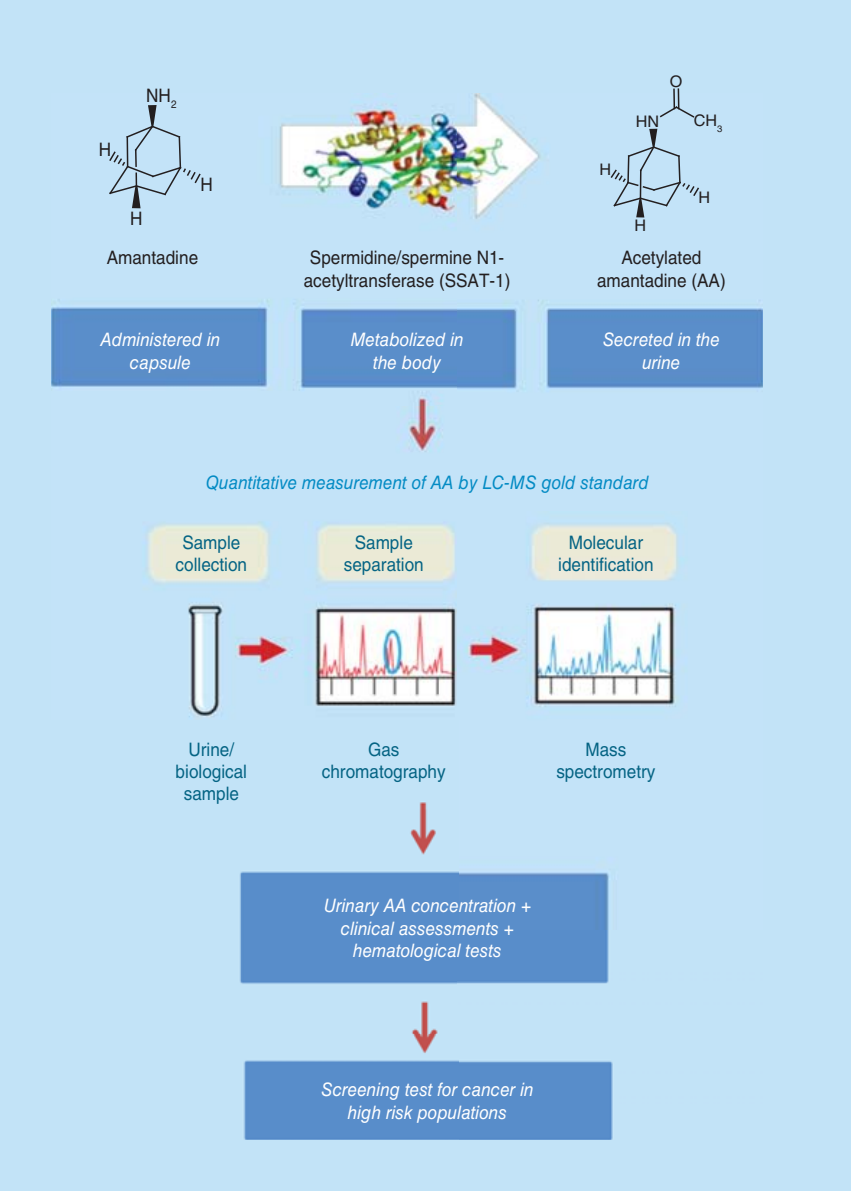
<style>
.page{position:relative;width:851px;height:1191px;background:#fff}
.page>*{position:absolute;margin:0;border:0;box-sizing:border-box;transform-origin:0 0}
.t1{font:italic 18.6px/22.2px "Helvetica LT Std";color:#fff;text-align:center;scale:.92 1}
.t2{font:18.6px/22.2px "Helvetica LT Std";color:#056484;text-align:center;scale:.92 1}
.t3{font:18.6px/22.2px "Helvetica LT Std";color:#231f20;text-align:center;scale:.92 1}
.t4{font:italic 18.6px "Helvetica LT Std";color:#048bc4;scale:.92 1}
.t5{font:15.9px "Helvetica LT Std";color:#231f20}
</style>
<div class="page">
<div style="left:0;top:0;width:850px;height:1191px;background:#c2e3f7"></div>
<img style="left:52px;top:93px;width:710px;height:1046px">
<hr style="left:673px;top:89px;width:2px;height:20px;background:#231f20">
<hr style="left:677px;top:88px;width:2px;height:21px;background:#231f20">
<svg style="left:659px;top:106px;width:35px;height:12px"></svg>
<svg style="left:610px;top:129px;width:89px;height:88px"></svg>
<svg style="left:109px;top:105px;width:92px;height:103px"></svg>
<p class="t3" style="left:99px;top:140px;width:15px">H</p>
<p class="t3" style="left:146px;top:87px;width:34px">NH<sub>2</sub></p>
<p class="t3" style="left:130px;top:210px;width:15px">H</p>
<p class="t3" style="left:200px;top:175px;width:15px">H</p>
<p class="t5" style="left:599px;top:163px;width:13px">H</p>
<p class="t5" style="left:635px;top:116px;width:25px">HN</p>
<p class="t5" style="left:669px;top:76px;width:14px">O</p>
<p class="t5" style="left:693px;top:115px;width:30px">CH<sub>3</sub></p>
<p class="t5" style="left:634px;top:220px;width:13px">H</p>
<p class="t5" style="left:698px;top:191px;width:13px">H</p>
<p class="t3" style="left:107px;top:249px;width:101px">Amantadine</p>
<p class="t3" style="left:304px;top:249px;width:226px">Spermidine/spermine N1- acetyltransferase (SSAT-1)</p>
<p class="t3" style="left:597px;top:249px;width:141px">Acetylated amantadine (AA)</p>
<p class="t1" style="left:100px;top:331px;width:132px">Administered in capsule</p>
<p class="t1" style="left:350px;top:331px;width:125px">Metabolized in the body</p>
<p class="t1" style="left:602px;top:331px;width:129px">Secreted in the urine</p>
<p class="t4" style="left:206px;top:476px;width:483px">Quantitative measurement of AA by LC-MS gold standard</p>
<p class="t2" style="left:176px;top:533px;width:79px">Sample collection</p>
<p class="t2" style="left:344px;top:533px;width:88px">Sample separation</p>
<p class="t2" style="left:558px;top:533px;width:105px">Molecular identification</p>
<p class="t2" style="left:176px;top:740px;width:79px">Urine/ biological sample</p>
<p class="t2" style="left:322px;top:740px;width:136px">Gas chromatography</p>
<p class="t2" style="left:556px;top:740px;width:109px">Mass spectrometry</p>
<p class="t1" style="left:324px;top:897px;width:227px">Urinary AA concentration + clinical assessments + hematological tests</p>
<p class="t1" style="left:321px;top:1081px;width:232px">Screening test for cancer in high risk populations</p>
</div>
